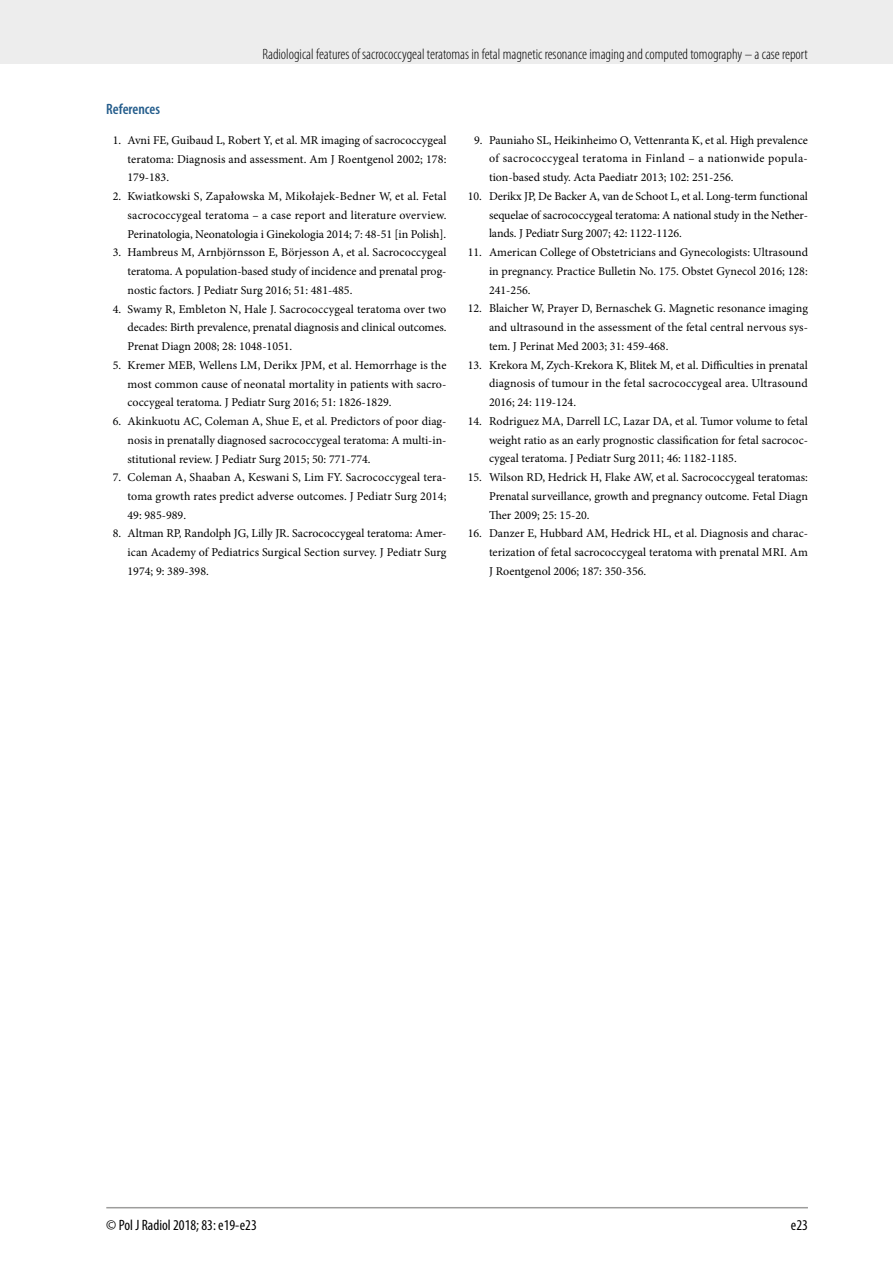
<style>
.page{position:relative;width:893px;height:1263px;background:#fff}
.page>*{position:absolute;margin:0;border:0;box-sizing:border-box;transform-origin:0 0}
.t1{font:300 condensed 15px "Myriad Pro";color:#000}
.t2{font:condensed 15px "Myriad Pro";color:#000}
.t3{font:600 condensed 15px "Myriad Pro";color:#245d8c}
.t4{font:12px/18.8px "Minion Pro";color:#000;text-align:justify}
</style>
<div class="page">
<div style="left:0;top:0;width:893px;height:64px;background:#ededed"></div>
<hr style="left:106px;top:1207px;width:702px;height:1px;background:#9d9d9c">
<p class="t3" style="left:106px;top:100px;width:55px">References</p>
<p class="t1" style="left:262px;top:45px;width:547px">Radiological features of sacrococcygeal teratomas in fetal magnetic resonance imaging and computed tomography – a case report</p>
<p class="t4" style="left:128px;top:131px;width:320px;text-indent:-15px">1. Avni FE, Guibaud L, Robert Y, et al. MR imaging of sacrococcygeal teratoma: Diagnosis and assessment. Am J Roentgenol 2002; 178:<br>179-183.</p>
<p class="t4" style="left:128px;top:187px;width:320px;text-indent:-15px">2. Kwiatkowski S, Zapałowska M, Mikołajek-Bedner W, et al. Fetal sacrococcygeal teratoma – a case report and literature overview.<br>Perinatologia, Neonatologia i Ginekologia 2014; 7: 48-51 [in Polish].</p>
<p class="t4" style="left:128px;top:243px;width:320px;text-indent:-15px">3. Hambreus M, Arnbjörnsson E, Börjesson A, et al. Sacrococcygeal teratoma. A population-based study of incidence and prenatal prog&shy;nostic factors. J Pediatr Surg 2016; 51: 481-485.</p>
<p class="t4" style="left:128px;top:299px;width:320px;text-indent:-15px">4. Swamy R, Embleton N, Hale J. Sacrococcygeal teratoma over two decades: Birth prevalence, prenatal diagnosis and clinical outcomes.<br>Prenat Diagn 2008; 28: 1048-1051.</p>
<p class="t4" style="left:128px;top:356px;width:320px;text-indent:-15px">5. Kremer MEB, Wellens LM, Derikx JPM, et al. Hemorrhage is the most common cause of neonatal mortality in patients with sacro&shy;coccygeal teratoma. J Pediatr Surg 2016; 51: 1826-1829.</p>
<p class="t4" style="left:128px;top:412px;width:321px;text-indent:-15px">6. Akinkuotu AC, Coleman A, Shue E, et al. Predictors of poor diag&shy;nosis in prenatally diagnosed sacrococcygeal teratoma: A multi-in&shy;stitutional review. J Pediatr Surg 2015; 50: 771-774.</p>
<p class="t4" style="left:128px;top:468px;width:320px;text-indent:-15px">7. Coleman A, Shaaban A, Keswani S, Lim FY. Sacrococcygeal tera&shy;toma growth rates predict adverse outcomes. J Pediatr Surg 2014; 49: 985-989.</p>
<p class="t4" style="left:128px;top:524px;width:320px;text-indent:-15px">8. Altman RP, Randolph JG, Lilly JR. Sacrococcygeal teratoma: Amer&shy;ican Academy of Pediatrics Surgical Section survey. J Pediatr Surg 1974; 9: 389-398.</p>
<p class="t4" style="left:489px;top:131px;width:320px;text-indent:-15px">9. Pauniaho SL, Heikinheimo O, Vettenranta K, et al. High prevalence of sacrococcygeal teratoma in Finland – a nationwide popula&shy;tion-based study. Acta Paediatr 2013; 102: 251-256.</p>
<p class="t4" style="left:489px;top:187px;width:320px;text-indent:-21px">10. Derikx JP, De Backer A, van de Schoot L, et al. Long-term functional sequelae of sacrococcygeal teratoma: A national study in the Nether&shy;lands. J Pediatr Surg 2007; 42: 1122-1126.</p>
<p class="t4" style="left:489px;top:243px;width:320px;text-indent:-21px">11. American College of Obstetricians and Gynecologists: Ultrasound in pregnancy. Practice Bulletin No. 175. Obstet Gynecol 2016; 128:<br>241-256.</p>
<p class="t4" style="left:489px;top:299px;width:321px;text-indent:-21px">12. Blaicher W, Prayer D, Bernaschek G. Magnetic resonance imaging and ultrasound in the assessment of the fetal central nervous sys&shy;tem. J Perinat Med 2003; 31: 459-468.</p>
<p class="t4" style="left:489px;top:355px;width:320px;text-indent:-21px">13. Krekora M, Zych-Krekora K, Blitek M, et al. Difficulties in prenatal diagnosis of tumour in the fetal sacrococcygeal area. Ultrasound 2016; 24: 119-124.</p>
<p class="t4" style="left:489px;top:412px;width:321px;text-indent:-21px">14. Rodriguez MA, Darrell LC, Lazar DA, et al. Tumor volume to fetal weight ratio as an early prognostic classification for fetal sacrococ&shy;cygeal teratoma. J Pediatr Surg 2011; 46: 1182-1185.</p>
<p class="t4" style="left:489px;top:468px;width:320px;text-indent:-21px">15. Wilson RD, Hedrick H, Flake AW, et al. Sacrococcygeal teratomas:<br>Prenatal surveillance, growth and pregnancy outcome. Fetal Diagn Ther 2009; 25: 15-20.</p>
<p class="t4" style="left:489px;top:524px;width:321px;text-indent:-21px">16. Danzer E, Hubbard AM, Hedrick HL, et al. Diagnosis and charac&shy;terization of fetal sacrococcygeal teratoma with prenatal MRI. Am J Roentgenol 2006; 187: 350-356.</p>
<p class="t2" style="left:106px;top:1216px;width:152px">© Pol J Radiol 2018; 83: e19-e23</p>
<p class="t2" style="left:791px;top:1216px;width:18px">e23</p>
</div>
